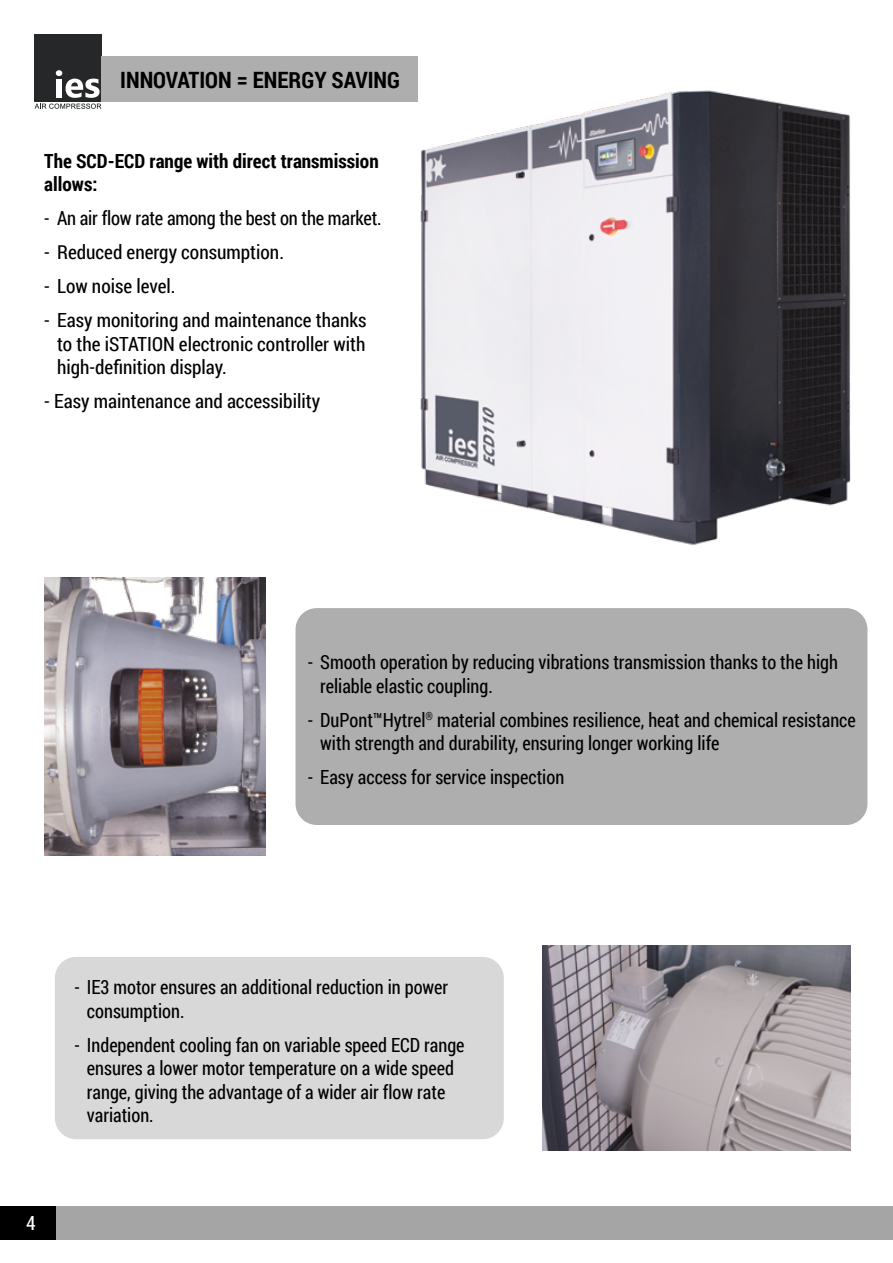
<style>
.page{position:relative;width:893px;height:1263px;background:#fff}
.page>*{position:absolute;margin:0;border:0;box-sizing:border-box;transform-origin:0 0}
.t1{font:700 22.5px "Roboto Condensed";color:#000}
.t2{font:19.5px/23.4px "Roboto Condensed";color:#000;scale:.94 1}
.t3{font:19.5px/23.4px "Roboto Condensed";color:#000;text-align:justify}
.t4{font:700 19.5px/23.4px "Roboto Condensed";color:#000}
.t5{font:19.5px "Roboto Condensed";color:#000;scale:.95 1}
.t6{font:19.5px "Roboto Condensed";color:#fff}
</style>
<div class="page">
<div style="left:34px;top:34px;width:68px;height:68px;background:#252728"></div>
<svg style="left:35px;top:104px;width:66px;height:5px"></svg>
<svg style="left:56px;top:70px;width:44px;height:28px"></svg>
<div style="left:0;top:1206px;width:893px;height:33px;background:#a6a5a5"></div>
<div style="left:0;top:1206px;width:56px;height:33px;background:#000"></div>
<div style="left:296px;top:608px;width:571px;height:217px;background:#aeaeae;border-radius:21px"></div>
<div style="left:55px;top:957px;width:449px;height:182px;background:#d8d8d8;border-radius:21px"></div>
<div style="left:101px;top:56px;width:317px;height:46px;background:#aeaeae"></div>
<img style="left:44px;top:578px;width:222px;height:277px">
<img style="left:543px;top:945px;width:307px;height:206px">
<img style="left:420px;top:90px;width:431px;height:455px">
<p class="t1" style="left:120px;top:64px;width:281px">INNOVATION = ENERGY SAVING</p>
<p class="t4" style="left:44px;top:148px;width:336px">The SCD-ECD range with direct transmission allows:</p>
<p class="t5" style="left:44px;top:205px;width:357px">- An air flow rate among the best on the market.</p>
<p class="t3" style="left:44px;top:240px;width:241px">- Reduced energy consumption.</p>
<p class="t3" style="left:44px;top:274px;width:133px">- Low noise level.</p>
<p class="t3" style="left:57px;top:308px;width:311px;text-indent:-13px">- Easy monitoring and maintenance thanks to the iSTATION electronic controller with high-definition display.</p>
<p class="t3" style="left:44px;top:389px;width:277px">- Easy maintenance and accessibility</p>
<p class="t2" style="left:320px;top:650px;width:552px;text-indent:-12px">- Smooth operation by reducing vibrations transmission thanks to the high reliable elastic coupling.</p>
<p class="t2" style="left:320px;top:707px;width:571px;text-indent:-12px">- DuPont™Hytrel<sup>®</sup> material combines resilience, heat and chemical resistance with strength and durability, ensuring longer working life</p>
<p class="t2" style="left:308px;top:765px;width:274px">- Easy access for service inspection</p>
<p class="t6" style="left:26px;top:1209px;width:11px">4</p>
<p class="t2" style="left:87px;top:975px;width:386px;text-indent:-12px">- IE3 motor ensures an additional reduction in power consumption.</p>
<p class="t2" style="left:87px;top:1032px;width:403px;text-indent:-12px">- Independent cooling fan on variable speed ECD range ensures a lower motor temperature on a wide speed range, giving the advantage of a wider air flow rate variation.</p>
</div>
